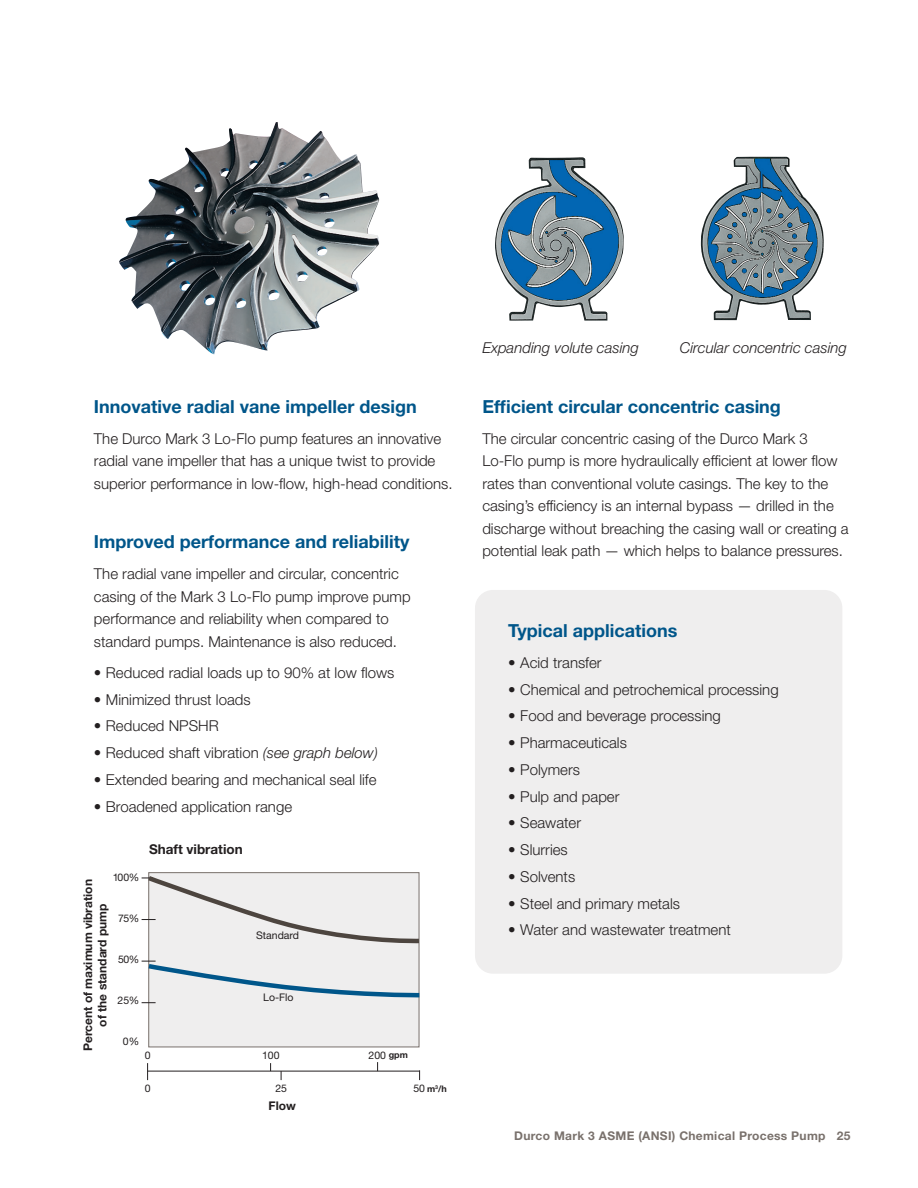
<style>
.page{position:relative;width:918px;height:1188px;background:#fff}
.page>*{position:absolute;margin:0;border:0;box-sizing:border-box;transform-origin:0 0}
.Subhead_Level_1__blu{font:700 18px "Helvetica Neue LT Std";color:#00568a}
.Body_copy{font:300 15px/22.5px "Helvetica Neue LT Std";color:#231f20}
.t1{font:italic 300 15px "Helvetica Neue LT Std";color:#231f20}
.Table_Chart_Title_2{font:700 13.5px "Helvetica Neue LT Std";color:#231f20}
.Table_Chart_Title_2-2{font:700 12px "Helvetica Neue LT Std";color:#231f20}
.t2{font:700 12px "Helvetica Neue LT Std";letter-spacing:.025em;color:#79716c}
.Chart_Body{font:10.5px "Helvetica Neue LT Std";color:#231f20}
.t3{font:700 9px "Helvetica Neue LT Std";color:#231f20}
.s1{font-style:italic}
</style>
<div class="page">
<img style="left:119px;top:122px;width:201px;height:232px">
<div style="left:149px;top:873px;width:270px;height:174px;background:#efeeee"></div>
<div style="left:148px;top:872px;width:271px;height:175px;border:1px solid #79716c"></div>
<hr style="left:148px;top:1071px;width:272px;height:1px;background:#231f20">
<svg style="left:147px;top:1063px;width:1px;height:17px"></svg>
<svg style="left:142px;top:874px;width:278px;height:75px"></svg>
<svg style="left:142px;top:961px;width:278px;height:42px"></svg>
<img style="left:495px;top:157px;width:129px;height:164px">
<img style="left:701px;top:157px;width:123px;height:163px">
<div style="left:475px;top:590px;width:367px;height:384px;background:#efeeee;border-radius:18px"></div>
<p class="Subhead_Level_1__blu" style="left:94px;top:395px;width:324px">Innovative radial vane impeller design</p>
<p class="Body_copy" style="left:94px;top:427px;width:360px">The Durco Mark 3 Lo-Flo pump features an innovative radial vane impeller that has a unique twist to provide superior performance in low-flow, high-head conditions.</p>
<p class="Subhead_Level_1__blu" style="left:94px;top:531px;width:317px">Improved performance and reliability</p>
<p class="Body_copy" style="left:94px;top:563px;width:318px">The radial vane impeller and circular, concentric casing of the Mark 3 Lo-Flo pump improve pump performance and reliability when compared to standard pumps. Maintenance is also reduced.</p>
<p class="Body_copy" style="left:94px;top:661px;width:302px">• Reduced radial loads up to 90% at low flows</p>
<p class="Body_copy" style="left:94px;top:688px;width:158px">• Minimized thrust loads</p>
<p class="Body_copy" style="left:94px;top:715px;width:126px">• Reduced NPSHR</p>
<p class="Body_copy" style="left:94px;top:741px;width:285px">• Reduced shaft vibration <span class="s1">(see graph below)</span></p>
<p class="Body_copy" style="left:94px;top:768px;width:284px">• Extended bearing and mechanical seal life</p>
<p class="Body_copy" style="left:94px;top:795px;width:200px">• Broadened application range</p>
<p class="Table_Chart_Title_2" style="left:149px;top:841px;width:95px">Shaft vibration</p>
<p class="Chart_Body" style="left:113px;top:871px;width:28px">100%</p>
<p class="Chart_Body" style="left:118px;top:912px;width:23px">75%</p>
<p class="Chart_Body" style="left:118px;top:953px;width:23px">50%</p>
<p class="Chart_Body" style="left:118px;top:994px;width:23px">25%</p>
<p class="Chart_Body" style="left:123px;top:1035px;width:18px">0%</p>
<p class="Table_Chart_Title_2-2" style="left:80px;top:1051px;width:173px;rotate:-90deg">Percent of maximum vibration</p>
<p class="Table_Chart_Title_2-2" style="left:95px;top:1027px;width:124px;rotate:-90deg">of the standard pump</p>
<p class="Chart_Body" style="left:256px;top:929px;width:44px">Standard</p>
<p class="Chart_Body" style="left:263px;top:991px;width:32px">Lo-Flo</p>
<p class="Chart_Body" style="left:145px;top:1049px;width:7px">0</p>
<p class="Chart_Body" style="left:262px;top:1049px;width:19px">100</p>
<p class="Chart_Body" style="left:369px;top:1049px;width:19px">200</p>
<p class="Chart_Body" style="left:145px;top:1082px;width:7px">0</p>
<p class="Chart_Body" style="left:275px;top:1082px;width:13px">25</p>
<p class="Chart_Body" style="left:413px;top:1082px;width:13px">50</p>
<p class="t3" style="left:389px;top:1049px;width:21px">gpm</p>
<p class="t3" style="left:427px;top:1083px;width:21px">m<sup>3</sup>/h</p>
<p class="Table_Chart_Title_2-2" style="left:269px;top:1099px;width:29px">Flow</p>
<p class="t1" style="left:482px;top:338px;width:158px">Expanding volute casing</p>
<p class="t1" style="left:680px;top:338px;width:169px">Circular concentric casing</p>
<p class="Subhead_Level_1__blu" style="left:482px;top:395px;width:300px">Efficient circular concentric casing</p>
<p class="Body_copy" style="left:482px;top:427px;width:368px">The circular concentric casing of the Durco Mark 3<br>Lo-Flo pump is more hydraulically efficient at lower flow rates than conventional volute casings. The key to the casing’s efficiency is an internal bypass — drilled in the discharge without breaching the casing wall or creating a potential leak path — which helps to balance pressures.</p>
<p class="Subhead_Level_1__blu" style="left:508px;top:619px;width:171px">Typical applications</p>
<p class="Body_copy" style="left:508px;top:651px;width:95px">• Acid transfer</p>
<p class="Body_copy" style="left:508px;top:678px;width:272px">• Chemical and petrochemical processing</p>
<p class="Body_copy" style="left:508px;top:705px;width:214px">• Food and beverage processing</p>
<p class="Body_copy" style="left:508px;top:731px;width:120px">• Pharmaceuticals</p>
<p class="Body_copy" style="left:508px;top:758px;width:73px">• Polymers</p>
<p class="Body_copy" style="left:508px;top:785px;width:113px">• Pulp and paper</p>
<p class="Body_copy" style="left:508px;top:812px;width:74px">• Seawater</p>
<p class="Body_copy" style="left:508px;top:838px;width:61px">• Slurries</p>
<p class="Body_copy" style="left:508px;top:865px;width:68px">• Solvents</p>
<p class="Body_copy" style="left:508px;top:892px;width:173px">• Steel and primary metals</p>
<p class="Body_copy" style="left:508px;top:919px;width:224px">• Water and wastewater treatment</p>
<p class="t2" style="left:514px;top:1128px;width:338px">Durco Mark 3 ASME (ANSI) Chemical Process Pump 25</p>
</div>
